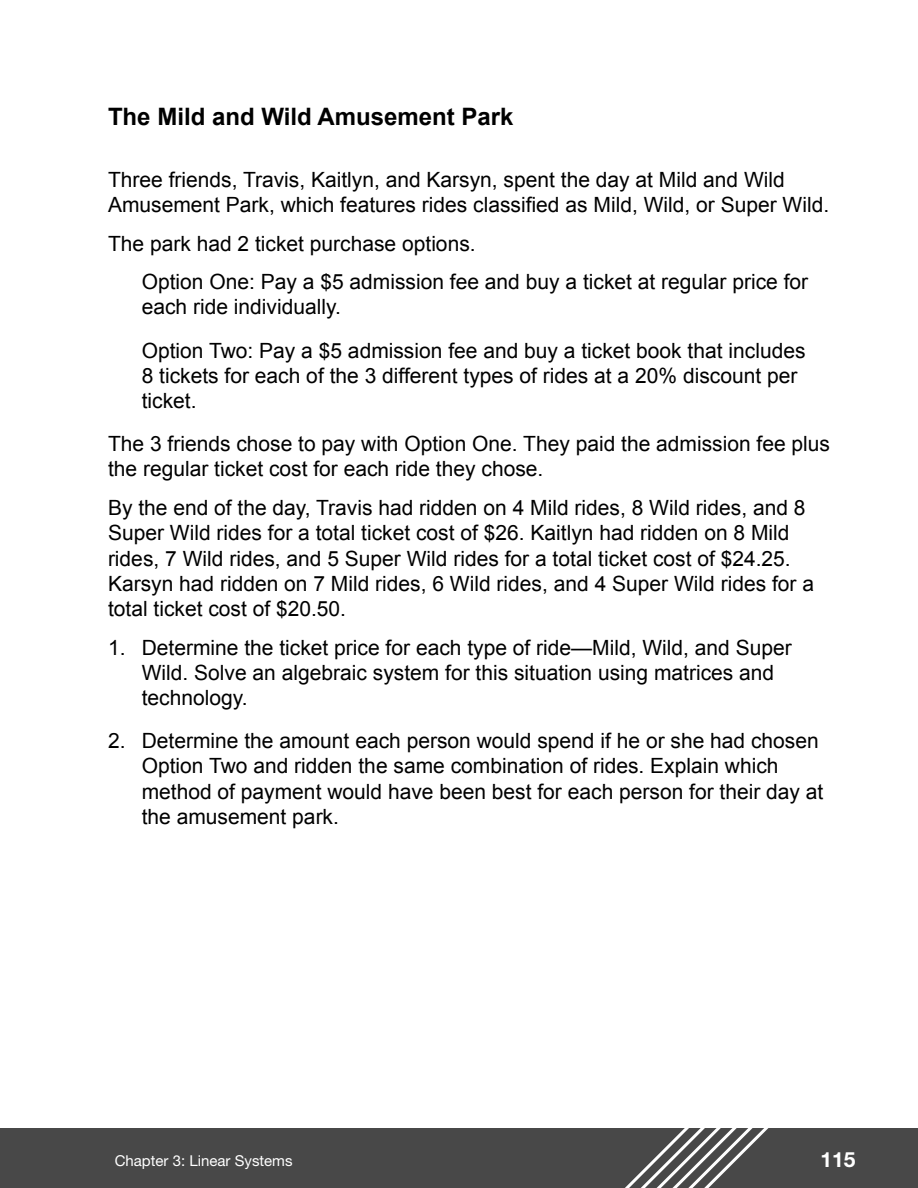
<style>
.page{position:relative;width:918px;height:1188px;background:#fff}
.page>*{position:absolute;margin:0;border:0;box-sizing:border-box;transform-origin:0 0}
.t1{font:700 24px "Arial";color:#000}
.Body_Text{font:21px/25.2px "Arial";color:#000}
.bullet{font:21px/25.2px "Arial";color:#000}
.body_text_4{font:21px/25.2px "Arial";color:#000}
.t2{font:700 21px "Helvetica Neue";color:#fff}
.t3{font:15px "Helvetica Neue";color:#fff}
</style>
<div class="page">
<div style="left:0;top:1128px;width:918px;height:60px;background:#484848"></div>
<svg style="left:625px;top:1128px;width:144px;height:60px"></svg>
<p class="t1" style="left:108px;top:104px;width:407px">The Mild and Wild Amusement Park</p>
<p class="Body_Text" style="left:108px;top:167px;width:723px">Three friends, Travis, Kaitlyn, and Karsyn, spent the day at Mild and Wild<br>Amusement Park, which features rides classified as Mild, Wild, or Super Wild.</p>
<p class="Body_Text" style="left:108px;top:231px;width:369px">The park had 2 ticket purchase options.</p>
<p class="body_text_4" style="left:142px;top:269px;width:668px">Option One: Pay a $5 admission fee and buy a ticket at regular price for each ride individually.</p>
<p class="body_text_4" style="left:142px;top:338px;width:665px">Option Two: Pay a $5 admission fee and buy a ticket book that includes<br>8 tickets for each of the 3 different types of rides at a 20% discount per ticket.</p>
<p class="Body_Text" style="left:108px;top:431px;width:724px">The 3 friends chose to pay with Option One. They paid the admission fee plus the regular ticket cost for each ride they chose.</p>
<p class="Body_Text" style="left:108px;top:495px;width:708px">By the end of the day, Travis had ridden on 4 Mild rides, 8 Wild rides, and 8<br>Super Wild rides for a total ticket cost of $26. Kaitlyn had ridden on 8 Mild rides, 7 Wild rides, and 5 Super Wild rides for a total ticket cost of $24.25.<br>Karsyn had ridden on 7 Mild rides, 6 Wild rides, and 4 Super Wild rides for a total ticket cost of $20.50.</p>
<p class="bullet" style="left:142px;top:635px;width:652px;text-indent:-34px">1. Determine the ticket price for each type of ride—Mild, Wild, and Super<br>Wild. Solve an algebraic system for this situation using matrices and technology.</p>
<p class="bullet" style="left:142px;top:728px;width:683px;text-indent:-34px">2. Determine the amount each person would spend if he or she had chosen Option Two and ridden the same combination of rides. Explain which method of payment would have been best for each person for their day at the amusement park.</p>
<p class="t3" style="left:115px;top:1152px;width:179px">Chapter 3: Linear Systems</p>
<p class="t2" style="left:821px;top:1146px;width:37px">115</p>
</div>
